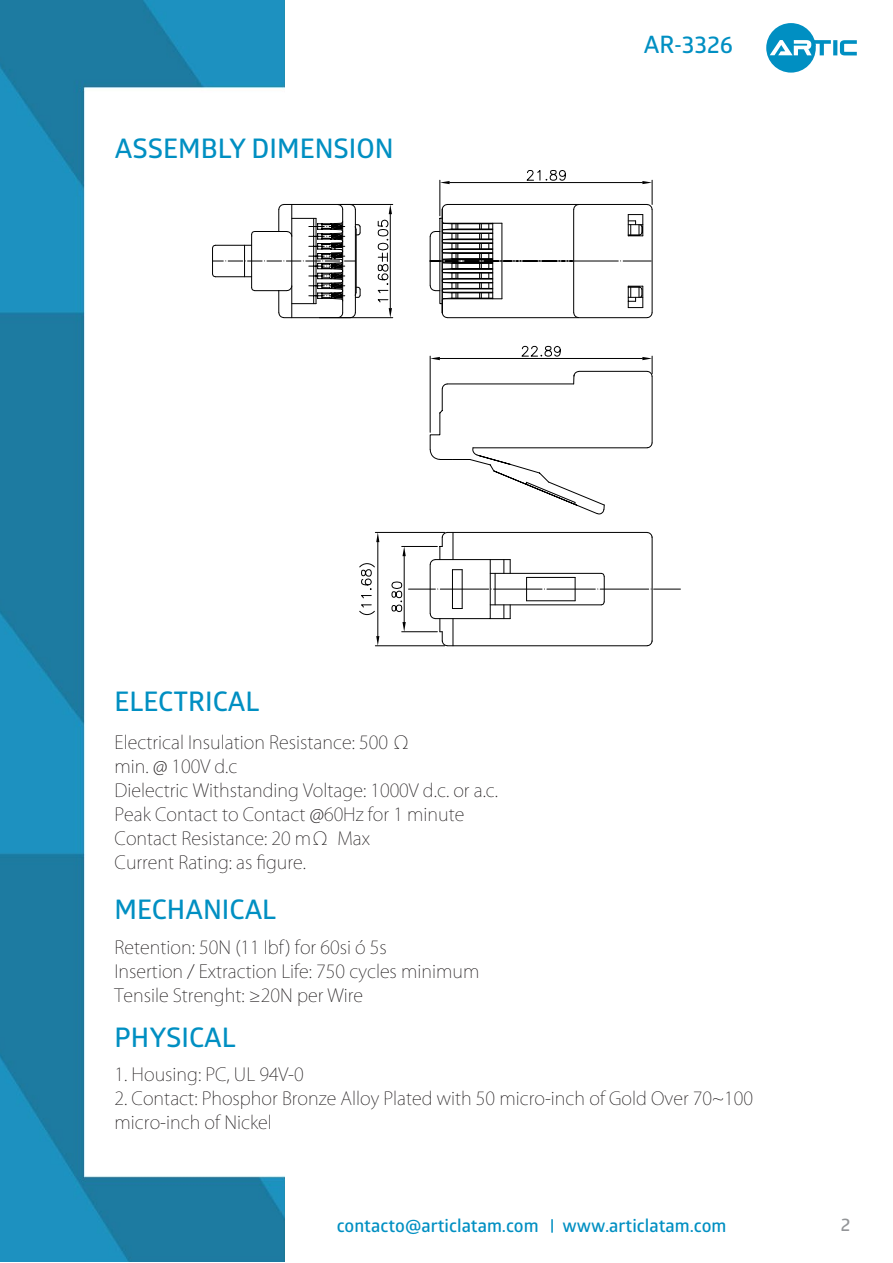
<style>
.page{position:relative;width:893px;height:1263px;background:#fff}
.page>*{position:absolute;margin:0;border:0;box-sizing:border-box;transform-origin:0 0}
.t1{font:27px "Glober Semi Bold Free";color:#008fc2}
.t2{font:24px "Glober Bold Free";color:#008fc2}
.t3{font:200 18px "Koz Go Pr 6 N";color:#231f20}
.t4{font:18px "Glober Bold Free";color:#008fc2}
.t5{font:18px "Glober Bold Free";color:#939598}
</style>
<div class="page">
<img style="left:0;top:0;width:285px;height:1262px">
<svg style="left:833px;top:40px;width:4px;height:15px"></svg>
<svg style="left:840px;top:40px;width:17px;height:15px"></svg>
<svg style="left:766px;top:23px;width:65px;height:50px"></svg>
<svg style="left:551px;top:1219px;width:2px;height:14px"></svg>
<svg style="left:439px;top:170px;width:214px;height:34px"></svg>
<svg style="left:212px;top:204px;width:315px;height:442px"></svg>
<svg style="left:469px;top:222px;width:184px;height:420px"></svg>
<svg style="left:600px;top:601px;width:53px;height:45px"></svg>
<hr style="left:579px;top:371px;width:68px;height:1px;background:#000">
<svg style="left:573px;top:204px;width:32px;height:373px"></svg>
<svg style="left:628px;top:180px;width:25px;height:358px"></svg>
<p class="t1" style="left:115px;top:130px;width:280px">ASSEMBLY DIMENSION</p>
<h2 class="t2" style="left:644px;top:28px;width:91px">AR-3326</h2>
<p class="t1" style="left:115px;top:683px;width:146px">ELECTRICAL</p>
<p class="t3" style="left:115px;top:732px;width:297px">Electrical Insulation Resistance: 500 Ω</p>
<p class="t3" style="left:115px;top:756px;width:124px">min. @ 100V d.c</p>
<p class="t3" style="left:115px;top:780px;width:385px">Dielectric Withstanding Voltage: 1000V d.c. or a.c.</p>
<p class="t3" style="left:115px;top:804px;width:351px">Peak Contact to Contact @60Hz for 1 minute</p>
<p class="t3" style="left:115px;top:828px;width:257px">Contact Resistance: 20 mΩ Max</p>
<p class="t3" style="left:115px;top:852px;width:193px">Current Rating: as figure.</p>
<p class="t1" style="left:115px;top:891px;width:163px">MECHANICAL</p>
<p class="t3" style="left:115px;top:937px;width:274px">Retention: 50N (11 Ibf) for 60si ó 5s</p>
<p class="t3" style="left:115px;top:961px;width:366px">Insertion / Extraction Life: 750 cycles minimum</p>
<p class="t3" style="left:115px;top:985px;width:250px">Tensile Strenght: ≥20N per Wire</p>
<p class="t1" style="left:115px;top:1018px;width:123px">PHYSICAL</p>
<p class="t3" style="left:115px;top:1064px;width:191px">1. Housing: PC, UL 94V-0</p>
<p class="t3" style="left:115px;top:1088px;width:640px">2. Contact: Phosphor Bronze Alloy Plated with 50 micro-inch of Gold Over 70~100</p>
<p class="t3" style="left:115px;top:1112px;width:159px">micro-inch of Nickel</p>
<p class="t4" style="left:337px;top:1213px;width:203px">contacto@articlatam.com</p>
<p class="t4" style="left:563px;top:1213px;width:165px">www.articlatam.com</p>
<p class="t5" style="left:841px;top:1211px;width:11px">2</p>
</div>
